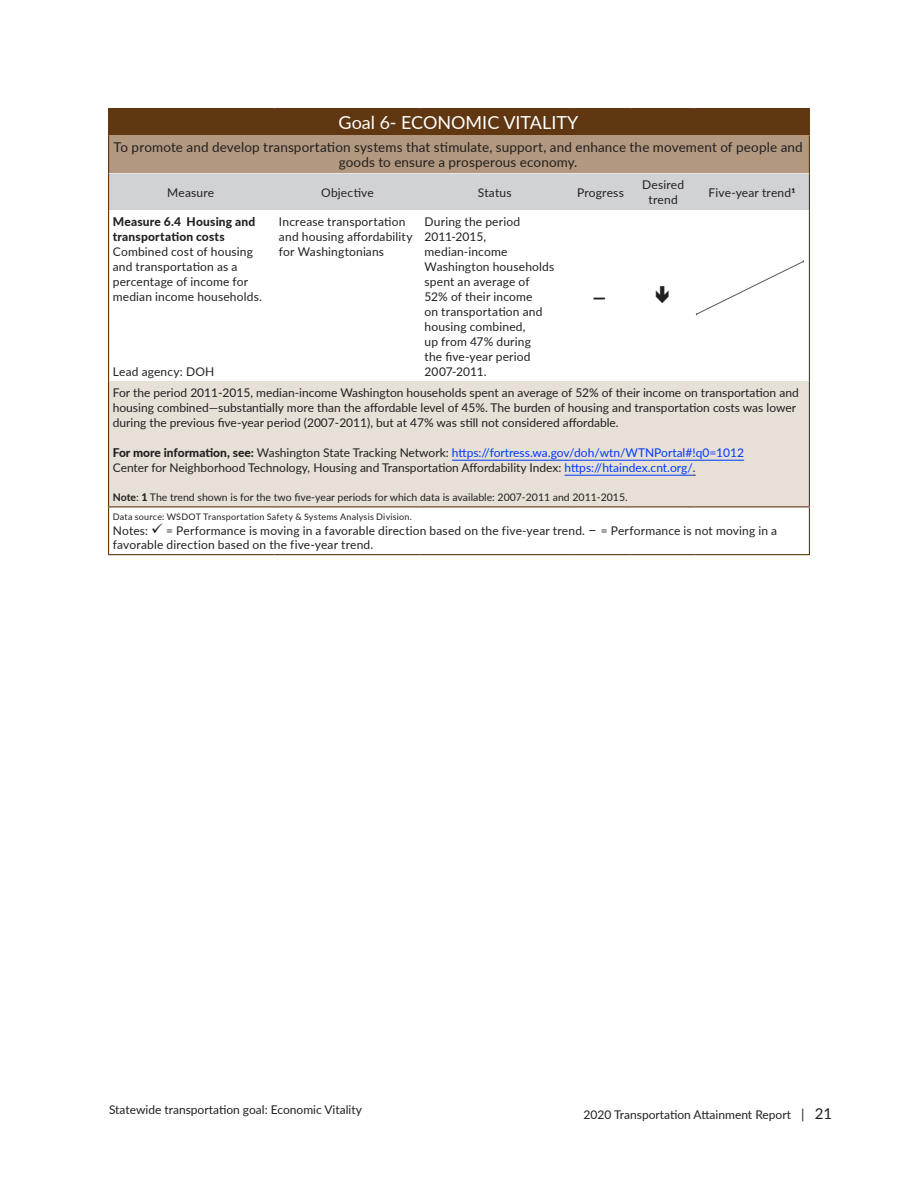
<style>
.page{position:relative;width:918px;height:1188px;background:#fff}
.page>*{position:absolute;margin:0;border:0;box-sizing:border-box;transform-origin:0 0}
.Table_text{font:28.5px "Lato";color:#231f20}
.Objective_head{font:18px "Lato";color:#fff}
.Table_Graph_subtitle{font:13.5px/15px "Lato";letter-spacing:.01em;color:#231f20;text-align:center}
.Paragraph{font:12px/15px "Lato";color:#231f20}
.Table_text-2{font:12px/15px "Lato";letter-spacing:.015em;color:#231f20}
.Source_information{font:12px/13.5px "Lato";letter-spacing:.015em;color:#231f20}
.Paragraph-2{font:12px "Lato";color:#0039ff}
.Table_Text_header_ro{font:12px/15px "Lato";letter-spacing:.015em;color:#231f20;text-align:center}
.Table_text-3{font:800 12px/15px "Lato";letter-spacing:.015em;color:#231f20}
.General_subheads{font:10.5px "Lato";color:#231f20}
.Source_information-2{font:9px "Lato";letter-spacing:.025em;color:#231f20}
.s1{font-weight:800}
.s2{font-weight:800;color:#231f20}
.s3{color:#231f20}
.s4{color:#0039ff}
.s5{font-weight:700}
.s6{font-size:15px}
.s7{font-size:13.5px}
</style>
<div class="page">
<div style="left:109px;top:109px;width:700px;height:27px;background:#603711"></div>
<div style="left:109px;top:136px;width:700px;height:37px;background:#b1987f"></div>
<div style="left:109px;top:173px;width:700px;height:37px;background:#d1d2d4"></div>
<svg style="left:109px;top:210px;width:700px;height:172px"></svg>
<div style="left:109px;top:382px;width:700px;height:125px;background:#e7e0d7"></div>
<hr style="left:108px;top:108px;width:167px;height:1px;background:#603711">
<svg style="left:108px;top:109px;width:1px;height:27px"></svg>
<hr style="left:275px;top:108px;width:145px;height:1px;background:#603711">
<hr style="left:420px;top:108px;width:149px;height:1px;background:#603711">
<hr style="left:569px;top:108px;width:63px;height:1px;background:#603711">
<hr style="left:632px;top:108px;width:63px;height:1px;background:#603711">
<hr style="left:695px;top:108px;width:115px;height:1px;background:#603711">
<svg style="left:809px;top:109px;width:1px;height:27px"></svg>
<hr style="left:108px;top:136px;width:1px;height:37px;background:#603711">
<hr style="left:809px;top:136px;width:1px;height:37px;background:#603711">
<hr style="left:108px;top:173px;width:1px;height:37px;background:#603711">
<hr style="left:809px;top:173px;width:1px;height:37px;background:#603711">
<hr style="left:108px;top:210px;width:1px;height:172px;background:#603711">
<hr style="left:809px;top:210px;width:1px;height:172px;background:#603711">
<hr style="left:108px;top:507px;width:1px;height:47px;background:#603711">
<hr style="left:809px;top:507px;width:1px;height:47px;background:#603711">
<hr style="left:108px;top:554px;width:167px;height:1px;background:#603711">
<hr style="left:275px;top:554px;width:145px;height:1px;background:#603711">
<hr style="left:420px;top:554px;width:149px;height:1px;background:#603711">
<hr style="left:569px;top:554px;width:63px;height:1px;background:#603711">
<hr style="left:632px;top:554px;width:63px;height:1px;background:#603711">
<hr style="left:695px;top:554px;width:115px;height:1px;background:#603711">
<hr style="left:108px;top:382px;width:1px;height:124px;background:#603711">
<hr style="left:809px;top:382px;width:1px;height:124px;background:#603711">
<hr style="left:108px;top:506px;width:167px;height:1px;background:#603711">
<hr style="left:275px;top:506px;width:145px;height:1px;background:#603711">
<hr style="left:420px;top:506px;width:149px;height:1px;background:#603711">
<hr style="left:569px;top:506px;width:63px;height:1px;background:#603711">
<hr style="left:632px;top:506px;width:63px;height:1px;background:#603711">
<hr style="left:695px;top:506px;width:115px;height:1px;background:#603711">
<hr style="left:452px;top:460px;width:292px;height:1px;background:#0039ff">
<hr style="left:564px;top:475px;width:129px;height:1px;background:#0039ff">
<svg style="left:695px;top:260px;width:110px;height:56px"></svg>
<svg style="left:656px;top:286px;width:13px;height:17px"></svg>
<p class="Objective_head" style="left:339px;top:110px;width:241px">Goal 6- ECONOMIC VITALITY</p>
<p class="Table_Graph_subtitle" style="left:113px;top:139px;width:691px">To promote and develop transportation systems that stimulate, support, and enhance the movement of people and goods to ensure a prosperous economy.</p>
<p class="Table_Text_header_ro" style="left:167px;top:184px;width:48px">Measure</p>
<p class="Table_Text_header_ro" style="left:321px;top:184px;width:54px">Objective</p>
<p class="Table_Text_header_ro" style="left:478px;top:184px;width:35px">Status</p>
<p class="Table_Text_header_ro" style="left:577px;top:184px;width:48px">Progress</p>
<p class="Table_Text_header_ro" style="left:642px;top:177px;width:44px">Desired trend</p>
<p class="Table_Text_header_ro" style="left:709px;top:184px;width:88px">Five-year trend<span class="s1">1</span></p>
<p class="Table_text-3" style="left:113px;top:213px;width:144px">Measure 6.4 Housing and transportation costs</p>
<p class="Table_text-2" style="left:113px;top:243px;width:151px">Combined cost of housing and transportation as a percentage of income for median income households.</p>
<p class="Table_text-2" style="left:279px;top:213px;width:135px">Increase transportation and housing affordability for Washingtonians</p>
<p class="Table_text-2" style="left:425px;top:213px;width:131px">During the period<br>2011-2015, median‑income<br>Washington households spent an average of<br>52% of their income<br>on transportation and housing combined,<br>up from 47% during<br>the five-year period<br>2007-2011.</p>
<p class="Table_text" style="left:591px;top:277px;width:18px">–</p>
<p class="Table_text-2" style="left:113px;top:363px;width:103px">Lead agency: DOH</p>
<p class="Paragraph" style="left:113px;top:385px;width:687px">For the period 2011-2015, median-income Washington households spent an average of 52% of their income on transportation and housing combined—substantially more than the affordable level of 45%. The burden of housing and transportation costs was lower during the previous five-year period (2007-2011), but at 47% was still not considered affordable.</p>
<p class="Paragraph-2" style="left:113px;top:444px;width:633px"><span class="s2">For more information, see:</span> <span class="s3">Washington State Tracking Network:</span> https://fortress.wa.gov/doh/wtn/WTNPortal#!q0=1012</p>
<p class="Paragraph" style="left:113px;top:460px;width:584px">Center for Neighborhood Technology, Housing and Transportation Affordability Index: <span class="s4">https://htaindex.cnt.org/</span>.</p>
<p class="General_subheads" style="left:113px;top:490px;width:516px"><span class="s5">Note</span>: <span class="s1">1</span> The trend shown is for the two five-year periods for which data is available: 2007-2011 and 2011-2015.</p>
<p class="Source_information-2" style="left:113px;top:510px;width:301px">Data source: WSDOT Transportation Safety &amp; Systems Analysis Division.</p>
<p class="Source_information" style="left:113px;top:524px;width:666px">Notes: ✓ = Performance is moving in a favorable direction based on the five-year trend. <span class="s6">–</span> = Performance is not moving in a favorable direction based on the five-year trend.</p>
<p class="Paragraph" style="left:109px;top:1102px;width:254px">Statewide transportation goal: Economic Vitality</p>
<p class="Paragraph" style="left:584px;top:1106px;width:250px">2020 Transportation Attainment Report <span class="s7">|</span> <span class="s6">21</span></p>
</div>
